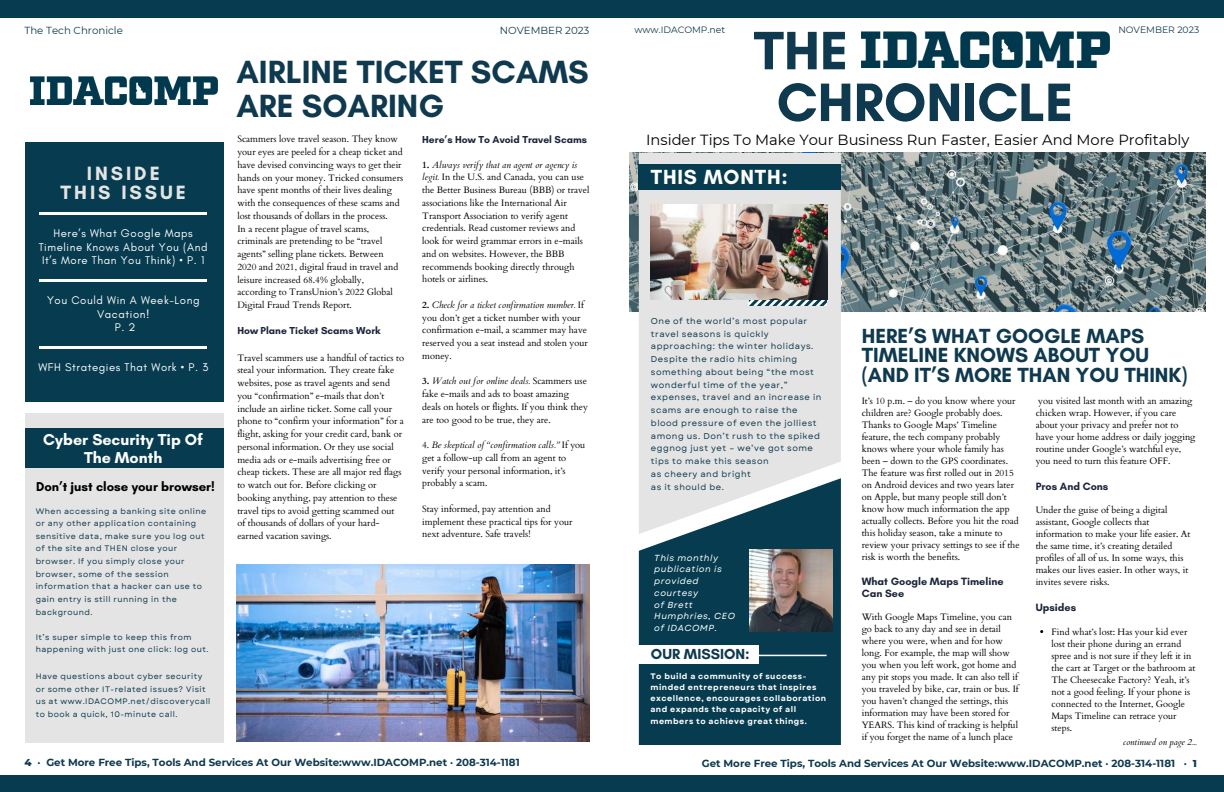
<style>
.page{position:relative;width:1224px;height:792px;background:#fff}
.page>*{position:absolute;margin:0;border:0;box-sizing:border-box;transform-origin:0 0}
.t1{font:700 55.1px/51.8px "Glacial Indifference";color:#0e394e}
.t2{font:700 32.7px/34.5px "Glacial Indifference";color:#0e394e}
.t3{font:700 20.8px/19.5px "Glacial Indifference";color:#0e394e}
.t4{font:700 20.8px "Glacial Indifference";letter-spacing:.04em;color:#fff}
.t5{font:700 19.6px/18.8px "Glacial Indifference";letter-spacing:.15em;color:#e4e4e4;text-align:center}
.t6{font:700 16.1px/18.8px "Glacial Indifference";color:#fff;text-align:center}
.t7{font:700 14.8px "Glacial Indifference";color:#0e394e}
.t8{font:14.7px "Montserrat";color:#000}
.t9{font:700 13.1px "Glacial Indifference";color:#000}
.t10{font:11.4px/13.5px "Glacial Indifference";letter-spacing:.05em;color:#fff;text-align:center}
.t11{font:700 10.8px/12px "Glacial Indifference";color:#1b253c}
.t12{font:700 10.3px "Montserrat";color:#0e394e}
.t13{font:700 10.3px "Glacial Indifference";color:#1b253c}
.t14{font:10.3px "Montserrat";color:#0e394e}
.t15{font:9.3px/12.8px "Cardo";color:#000}
.t16{font:9.3px "Montserrat";color:#0e394e}
.t17{font:italic 8.9px "Cardo";color:#000}
.t18{font:italic 8.8px/11.7px "Garet";letter-spacing:.06em;color:#fff}
.t19{font:8.5px/12.8px "Garet";letter-spacing:.06em;color:#0e394e}
.t20{font:8px/12.6px "Garet";letter-spacing:.06em;color:#0e394e}
.t21{font:700 8px/11.3px "Garet";letter-spacing:.06em;color:#fff}
.s1{font-weight:700}
.s2{font-style:italic}
.s3{font-weight:800}
</style>
<div class="page">
<img style="left:630px;top:153px;width:576px;height:158px">
<div style="left:0;top:0;width:1224px;height:18px;background:#073b4f"></div>
<div style="left:0;top:775px;width:1224px;height:17px;background:#073b4f"></div>
<div style="left:639px;top:153px;width:202px;height:325px;background:#e4e4e4"></div>
<svg style="left:639px;top:478px;width:202px;height:267px;background:#2e5969"></svg>
<hr style="left:655px;top:655px;width:172px;height:1px;background:#fff">
<div style="left:639px;top:645px;width:120px;height:19px;background:#fff"></div>
<div style="left:639px;top:164px;width:202px;height:26px;background:#073b4f"></div>
<svg style="left:355px;top:564px;width:234px;height:1px"></svg>
<img style="left:236px;top:565px;width:354px;height:177px">
<svg style="left:749px;top:299px;width:78px;height:7px"></svg>
<img style="left:651px;top:205px;width:176px;height:94px">
<div style="left:25px;top:142px;width:199px;height:260px;background:#073b4f"></div>
<hr style="left:40px;top:212px;width:167px;height:2px;background:#fff">
<hr style="left:39px;top:279px;width:167px;height:2px;background:#fff">
<hr style="left:40px;top:346px;width:167px;height:2px;background:#fff">
<div style="left:25px;top:414px;width:198px;height:328px;background:#e4e4e4"></div>
<div style="left:25px;top:428px;width:198px;height:40px;background:#073b4f"></div>
<img style="left:750px;top:549px;width:82px;height:83px">
<img style="left:31px;top:76px;width:187px;height:28px">
<img style="left:862px;top:31px;width:247px;height:37px">
<p class="t14" style="left:25px;top:24px;width:100px">The Tech Chronicle</p>
<p class="t14" style="left:500px;top:24px;width:91px">NOVEMBER 2023</p>
<h3 class="t5" style="left:61px;top:164px;width:127px">INSIDE<br>THIS ISSUE</h3>
<p class="t10" style="left:39px;top:226px;width:170px">Here’s What Google Maps<br>Timeline Knows About You (And<br>It’s More Than You Think) • P. 1</p>
<p class="t10" style="left:47px;top:293px;width:154px">You Could Win A Week-Long<br>Vacation!<br>P. 2</p>
<p class="t10" style="left:38px;top:360px;width:171px">WFH Strategies That Work • P. 3</p>
<h3 class="t6" style="left:43px;top:430px;width:161px">Cyber Security Tip Of<br>The Month</h3>
<h3 class="t9" style="left:36px;top:479px;width:180px">Don’t just close your browser!</h3>
<p class="t20" style="left:36px;top:504px;width:172px">When accessing a banking site online or any other application containing sensitive data, make sure you log out of the site and THEN close your browser. If you simply close your browser, some of the session information that a hacker can use to gain entry is still running in the background.</p>
<p class="t20" style="left:36px;top:631px;width:174px">It’s super simple to keep this from happening with just one click: log out.</p>
<p class="t20" style="left:36px;top:670px;width:176px">Have questions about cyber security or some other IT-related issues? Visit us at www.IDACOMP.net/discoverycall to book a quick, 10-minute call.</p>
<h2 class="t2" style="left:236px;top:54px;width:354px">AIRLINE TICKET SCAMS<br>ARE SOARING</h2>
<p class="t15" style="left:237px;top:133px;width:167px">Scammers love travel season. They know your eyes are peeled for a cheap ticket and have devised convincing ways to get their hands on your money. Tricked consumers have spent months of their lives dealing with the consequences of these scams and lost thousands of dollars in the process.<br>In a recent plague of travel scams, criminals are pretending to be “travel agents” selling plane tickets. Between 2020 and 2021, digital fraud in travel and leisure increased 68.4% globally, according to TransUnion’s 2022 Global Digital Fraud Trends Report.</p>
<p class="t13" style="left:237px;top:325px;width:145px">How Plane Ticket Scams Work</p>
<p class="t15" style="left:237px;top:351px;width:168px">Travel scammers use a handful of tactics to steal your information. They create fake websites, pose as travel agents and send you “confirmation” e-mails that don’t include an airline ticket. Some call your phone to “confirm your information” for a flight, asking for your credit card, bank or personal information. Or they use social media ads or e-mails advertising free or cheap tickets. These are all major red flags to watch out for. Before clicking or booking anything, pay attention to these travel tips to avoid getting scammed out of thousands of dollars of your hard&shy;earned vacation savings.</p>
<p class="t13" style="left:422px;top:133px;width:166px">Here’s How To Avoid Travel Scams</p>
<p class="t15" style="left:422px;top:158px;width:169px"><span class="s1">1.</span> <span class="s2">Always verify that an agent or agency is legit.</span> In the U.S. and Canada, you can use the Better Business Bureau (BBB) or travel associations like the International Air Transport Association to verify agent credentials. Read customer reviews and look for weird grammar errors in e-mails and on websites. However, the BBB recommends booking directly through hotels or airlines.</p>
<p class="t15" style="left:422px;top:298px;width:167px"><span class="s1">2.</span> <span class="s2">Check for a ticket confirmation number.</span> If you don’t get a ticket number with your confirmation e-mail, a scammer may have reserved you a seat instead and stolen your money.</p>
<p class="t15" style="left:422px;top:375px;width:167px"><span class="s1">3.</span> <span class="s2">Watch out for online deals.</span> Scammers use fake e-mails and ads to boast amazing deals on hotels or flights. If you think they are too good to be true, they are.</p>
<p class="t15" style="left:422px;top:439px;width:165px">4. <span class="s2">Be skeptical of “confirmation calls.”</span> If you get a follow-up call from an agent to verify your personal information, it’s probably a scam.</p>
<p class="t15" style="left:422px;top:502px;width:152px">Stay informed, pay attention and implement these practical tips for your next adventure. Safe travels!</p>
<p class="t12" style="left:25px;top:756px;width:497px"><span class="s3">4</span> · Get More Free Tips, Tools And Services At Our Website:www.IDACOMP.net · 208-314-1181</p>
<p class="t16" style="left:634px;top:24px;width:92px">www.IDACOMP.net</p>
<p class="t16" style="left:1118px;top:24px;width:82px">NOVEMBER 2023</p>
<h1 class="t1" style="left:777px;top:24px;width:298px;text-indent:-23px">THE<br>CHRONICLE</h1>
<h3 class="t8" style="left:646px;top:130px;width:545px">Insider Tips To Make Your Business Run Faster, Easier And More Profitably</h3>
<h3 class="t4" style="left:651px;top:164px;width:138px">THIS MONTH:</h3>
<p class="t19" style="left:651px;top:315px;width:172px">One of the world’s most popular travel seasons is quickly approaching: the winter holidays.<br>Despite the radio hits chiming something about being “the most wonderful time of the year,” expenses, travel and an increase in scams are enough to raise the blood pressure of even the jolliest among us. Don’t rush to the spiked eggnog just yet – we’ve got some tips to make this season<br>as cheery and bright<br>as it should be.</p>
<p class="t18" style="left:654px;top:552px;width:82px">This monthly publication is provided courtesy<br>of Brett<br>Humphries, CEO of IDACOMP.</p>
<h3 class="t7" style="left:651px;top:645px;width:100px">OUR MISSION:</h3>
<p class="t21" style="left:650px;top:670px;width:177px">To build a community of success&shy;minded entrepreneurs that inspires excellence, encourages collaboration and expands the capacity of all members to achieve great things.</p>
<h3 class="t3" style="left:862px;top:326px;width:327px">HERE’S WHAT GOOGLE MAPS<br>TIMELINE KNOWS ABOUT YOU (AND IT’S MORE THAN YOU THINK)</h3>
<p class="t15" style="left:862px;top:395px;width:159px;line-height:12px">It’s 10 p.m. – do you know where your children are? Google probably does.<br>Thanks to Google Maps’ Timeline feature, the tech company probably knows where your whole family has been – down to the GPS coordinates.<br>The feature was first rolled out in 2015 on Android devices and two years later on Apple, but many people still don’t know how much information the app actually collects. Before you hit the road this holiday season, take a minute to review your privacy settings to see if the risk is worth the benefits.</p>
<p class="t11" style="left:862px;top:575px;width:143px">What Google Maps Timeline<br>Can See</p>
<p class="t15" style="left:862px;top:611px;width:159px;line-height:12px">With Google Maps Timeline, you can go back to any day and see in detail where you were, when and for how long. For example, the map will show you when you left work, got home and any pit stops you made. It can also tell if you traveled by bike, car, train or bus. If you haven’t changed the settings, this information may have been stored for YEARS. This kind of tracking is helpful if you forget the name of a lunch place</p>
<p class="t15" style="left:1036px;top:395px;width:161px;line-height:12px">you visited last month with an amazing chicken wrap. However, if you care about your privacy and prefer not to have your home address or daily jogging routine under Google’s watchful eye, you need to turn this feature OFF.</p>
<p class="t11" style="left:1036px;top:480px;width:74px">Pros And Cons</p>
<p class="t15" style="left:1036px;top:504px;width:156px;line-height:12px">Under the guise of being a digital assistant, Google collects that information to make your life easier. At the same time, it’s creating detailed profiles of all of us. In some ways, this makes our lives easier. In other ways, it invites severe risks.</p>
<p class="t11" style="left:1036px;top:602px;width:42px">Upsides</p>
<p class="t15" style="left:1052px;top:626px;width:145px;line-height:12px">Find what’s lost: Has your kid ever lost their phone during an errand spree and is not sure if they left it in the cart at Target or the bathroom at<br>The Cheesecake Factory? Yeah, it’s not a good feeling. If your phone is connected to the Internet, Google<br>Maps Timeline can retrace your steps.</p>
<p class="t17" style="left:1123px;top:736px;width:75px">continued on page 2...</p>
<p class="t12" style="left:702px;top:757px;width:497px">Get More Free Tips, Tools And Services At Our Website:www.IDACOMP.net · 208-314-1181 · <span class="s3">1</span></p>
</div>
